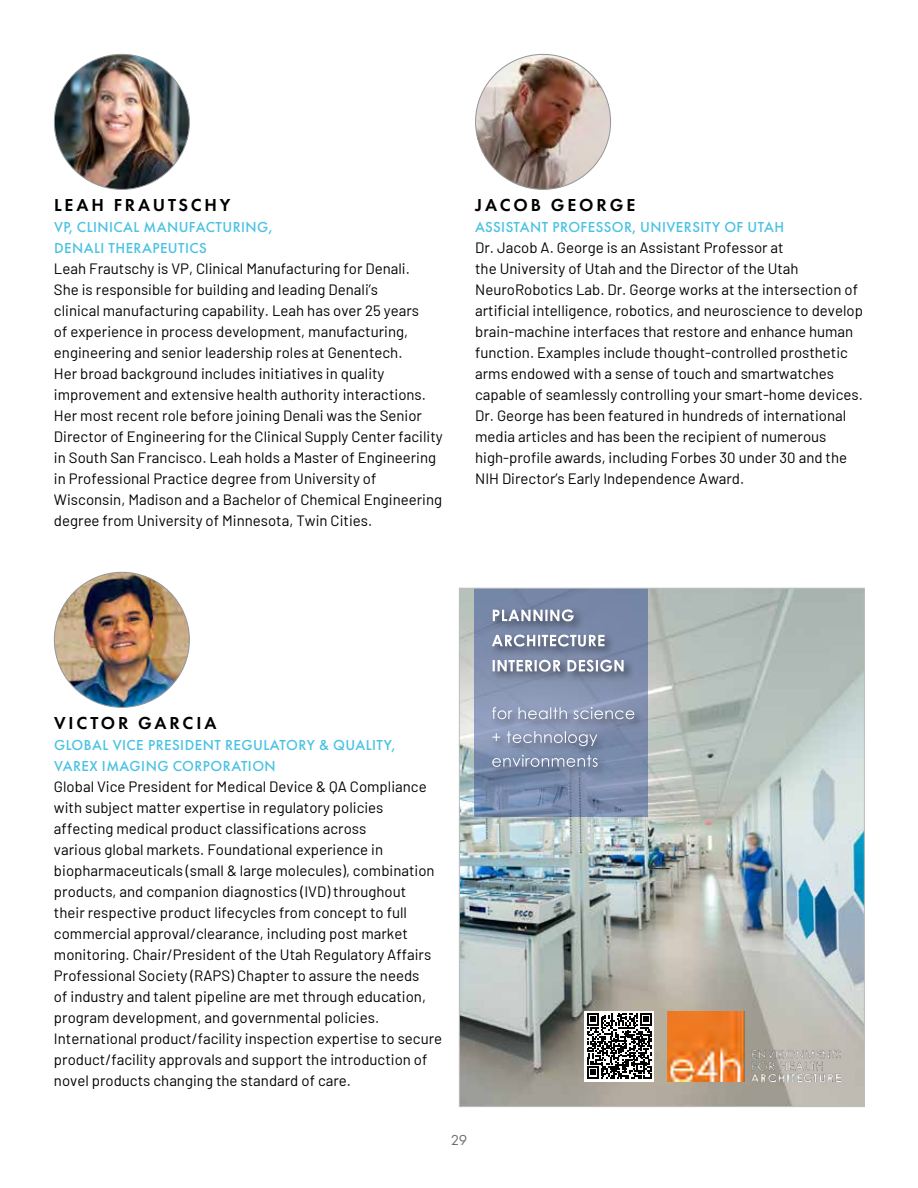
<style>
.page{position:relative;width:918px;height:1188px;background:#fff}
.page>*{position:absolute;margin:0;border:0;box-sizing:border-box;transform-origin:0 0}
.t1{font:600 18px "Futura PT";letter-spacing:.16em;color:#000}
.t2{font:15px/21px "Barlow";color:#000}
.t3{font:500 15px/21px "Futura PT";letter-spacing:.03em;color:#4ac2e2}
.t4{font:15px "Futura PT";color:#6d6e71}
</style>
<div class="page">
<img style="left:54px;top:54px;width:135px;height:135px;border-radius:68px">
<img style="left:54px;top:572px;width:135px;height:135px;border-radius:68px">
<img style="left:476px;top:54px;width:135px;height:135px;border-radius:68px">
<img style="left:461px;top:590px;width:402px;height:515px">
<img style="left:667px;top:1011px;width:174px;height:70px">
<div style="left:585px;top:1011px;width:69px;height:70px;background:#fff"></div>
<svg style="left:587px;top:1013px;width:65px;height:66px"></svg>
<svg style="left:474px;top:590px;width:174px;height:227px;background:#7c8cac"></svg>
<div style="left:490px;top:753px;width:119px;height:25px;background:#000;opacity:.5"></div>
<svg style="left:492px;top:757px;width:106px;height:10px"></svg>
<div style="left:490px;top:729px;width:118px;height:28px;background:#000;opacity:.5"></div>
<svg style="left:492px;top:731px;width:105px;height:15px;background:#959fb8"></svg>
<div style="left:490px;top:705px;width:155px;height:25px;background:#000;opacity:.5"></div>
<svg style="left:492px;top:707px;width:142px;height:12px;background:#9ea8c0"></svg>
<div style="left:490px;top:657px;width:145px;height:26px;background:#000;opacity:.5"></div>
<svg style="left:493px;top:660px;width:131px;height:12px"></svg>
<div style="left:490px;top:632px;width:126px;height:26px;background:#000;opacity:.5"></div>
<svg style="left:492px;top:635px;width:112px;height:12px"></svg>
<div style="left:490px;top:607px;width:95px;height:26px;background:#000;opacity:.5"></div>
<svg style="left:493px;top:609px;width:81px;height:12px"></svg>
<p class="t1" style="left:54px;top:194px;width:178px">LEAH FRAUTSCHY</p>
<p class="t3" style="left:54px;top:217px;width:220px">VP, CLINICAL MANUFACTURING,<br>DENALI THERAPEUTICS</p>
<p class="t2" style="left:54px;top:257px;width:390px">Leah Frautschy is VP, Clinical Manufacturing for Denali.<br>She is responsible for building and leading Denali’s<br>clinical manufacturing capability. Leah has over 25 years<br>of experience in process development, manufacturing, engineering and senior leadership roles at Genentech.<br>Her broad background includes initiatives in quality improvement and extensive health authority interactions.<br>Her most recent role before joining Denali was the Senior Director of Engineering for the Clinical Supply Center facility in South San Francisco. Leah holds a Master of Engineering in Professional Practice degree from University of Wisconsin, Madison and a Bachelor of Chemical Engineering degree from University of Minnesota, Twin Cities.</p>
<p class="t1" style="left:475px;top:194px;width:162px">JACOB GEORGE</p>
<p class="t3" style="left:475px;top:217px;width:310px">ASSISTANT PROFESSOR, UNIVERSITY OF UTAH</p>
<p class="t2" style="left:475px;top:236px;width:389px">Dr. Jacob A. George is an Assistant Professor at<br>the University of Utah and the Director of the Utah NeuroRobotics Lab. Dr. George works at the intersection of artificial intelligence, robotics, and neuroscience to develop brain-machine interfaces that restore and enhance human function. Examples include thought-controlled prosthetic arms endowed with a sense of touch and smartwatches capable of seamlessly controlling your smart-home devices.<br>Dr. George has been featured in hundreds of international media articles and has been the recipient of numerous high-profile awards, including Forbes 30 under 30 and the NIH Director’s Early Independence Award.</p>
<p class="t1" style="left:54px;top:712px;width:164px">VICTOR GARCIA</p>
<p class="t3" style="left:54px;top:735px;width:343px">GLOBAL VICE PRESIDENT REGULATORY &amp; QUALITY,<br>VAREX IMAGING CORPORATION</p>
<p class="t2" style="left:54px;top:775px;width:390px">Global Vice President for Medical Device &amp; QA Compliance with subject matter expertise in regulatory policies affecting medical product classifications across<br>various global markets. Foundational experience in biopharmaceuticals (small &amp; large molecules), combination products, and companion diagnostics (IVD) throughout<br>their respective product lifecycles from concept to full commercial approval/clearance, including post market monitoring. Chair/President of the Utah Regulatory Affairs Professional Society (RAPS) Chapter to assure the needs<br>of industry and talent pipeline are met through education, program development, and governmental policies.<br>International product/facility inspection expertise to secure product/facility approvals and support the introduction of novel products changing the standard of care.</p>
<p class="t4" style="left:451px;top:1132px;width:18px">29</p>
</div>
